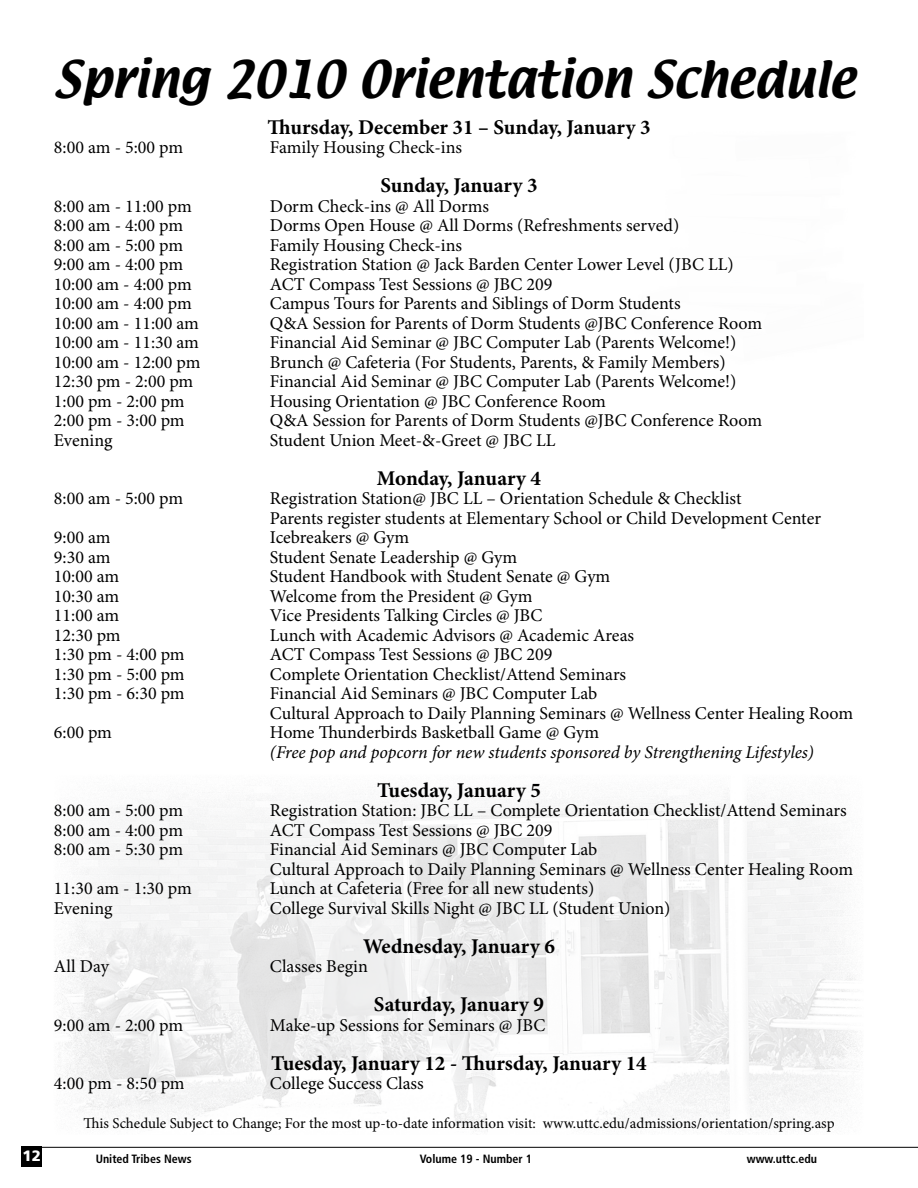
<style>
.page{position:relative;width:918px;height:1188px;background:#fff}
.page>*{position:absolute;margin:0;border:0;box-sizing:border-box;transform-origin:0 0}
.t1{font:45px "Textile";color:#000}
.t2{font:700 21px "Minion Pro";color:#000}
.t3{font:18px/19.5px "Minion Pro";color:#000}
.t4{font:italic 18px "Minion Pro";letter-spacing:-.01em;color:#000}
.t5{font:15px "Minion Pro";letter-spacing:-.005em;color:#000}
.t6{font:900 15px "Frutiger";color:#fff}
.t7{font:700 condensed 12px "Frutiger";color:#000}
</style>
<div class="page">
<div style="left:21px;top:1146px;width:21px;height:21px;background:#000"></div>
<hr style="left:22px;top:1147px;width:896px;height:1px;background:#000">
<img style="left:58px;top:787px;width:804px;height:345px">
<h1 class="t1" style="left:54px;top:48px;width:803px">Spring 2010 Orientation Schedule</h1>
<p class="t2" style="left:267px;top:112px;width:385px">Thursday, December 31 – Sunday, January 3</p>
<p class="t3" style="left:54px;top:138px;width:131px">8:00 am - 5:00 pm</p>
<p class="t3" style="left:270px;top:138px;width:194px">Family Housing Check-ins</p>
<p class="t2" style="left:380px;top:171px;width:159px">Sunday, January 3</p>
<p class="t3" style="left:54px;top:196px;width:139px">8:00 am - 11:00 pm</p>
<p class="t3" style="left:270px;top:196px;width:221px">Dorm Check-ins @ All Dorms</p>
<p class="t3" style="left:54px;top:216px;width:131px">8:00 am - 4:00 pm</p>
<p class="t3" style="left:270px;top:216px;width:411px">Dorms Open House @ All Dorms (Refreshments served)</p>
<p class="t3" style="left:54px;top:235px;width:131px">8:00 am - 5:00 pm</p>
<p class="t3" style="left:270px;top:235px;width:194px">Family Housing Check-ins</p>
<p class="t3" style="left:54px;top:255px;width:131px">9:00 am - 4:00 pm</p>
<p class="t3" style="left:270px;top:255px;width:465px">Registration Station @ Jack Barden Center Lower Level (JBC LL)</p>
<p class="t3" style="left:54px;top:274px;width:139px">10:00 am - 4:00 pm</p>
<p class="t3" style="left:270px;top:274px;width:284px">ACT Compass Test Sessions @ JBC 209</p>
<p class="t3" style="left:54px;top:294px;width:139px">10:00 am - 4:00 pm</p>
<p class="t3" style="left:270px;top:294px;width:412px">Campus Tours for Parents and Siblings of Dorm Students</p>
<p class="t3" style="left:54px;top:313px;width:147px">10:00 am - 11:00 am</p>
<p class="t3" style="left:270px;top:313px;width:494px">Q&amp;A Session for Parents of Dorm Students @JBC Conference Room</p>
<p class="t3" style="left:54px;top:333px;width:147px">10:00 am - 11:30 am</p>
<p class="t3" style="left:270px;top:333px;width:468px">Financial Aid Seminar @ JBC Computer Lab (Parents Welcome!)</p>
<p class="t3" style="left:54px;top:352px;width:148px">10:00 am - 12:00 pm</p>
<p class="t3" style="left:270px;top:352px;width:457px">Brunch @ Cafeteria (For Students, Parents, &amp; Family Members)</p>
<p class="t3" style="left:54px;top:372px;width:141px">12:30 pm - 2:00 pm</p>
<p class="t3" style="left:270px;top:372px;width:468px">Financial Aid Seminar @ JBC Computer Lab (Parents Welcome!)</p>
<p class="t3" style="left:54px;top:391px;width:132px">1:00 pm - 2:00 pm</p>
<p class="t3" style="left:270px;top:391px;width:338px">Housing Orientation @ JBC Conference Room</p>
<p class="t3" style="left:54px;top:411px;width:132px">2:00 pm - 3:00 pm</p>
<p class="t3" style="left:270px;top:411px;width:494px">Q&amp;A Session for Parents of Dorm Students @JBC Conference Room</p>
<p class="t3" style="left:54px;top:430px;width:60px">Evening</p>
<p class="t3" style="left:270px;top:430px;width:287px">Student Union Meet-&amp;-Greet @ JBC LL</p>
<p class="t2" style="left:377px;top:463px;width:166px">Monday, January 4</p>
<p class="t3" style="left:54px;top:489px;width:131px">8:00 am - 5:00 pm</p>
<p class="t3" style="left:270px;top:489px;width:553px">Registration Station@ JBC LL – Orientation Schedule &amp; Checklist<br>Parents register students at Elementary School or Child Development Center</p>
<p class="t3" style="left:54px;top:528px;width:58px">9:00 am</p>
<p class="t3" style="left:270px;top:528px;width:141px">Icebreakers @ Gym</p>
<p class="t3" style="left:54px;top:547px;width:58px">9:30 am</p>
<p class="t3" style="left:270px;top:547px;width:249px">Student Senate Leadership @ Gym</p>
<p class="t3" style="left:54px;top:567px;width:67px">10:00 am</p>
<p class="t3" style="left:270px;top:567px;width:342px">Student Handbook with Student Senate @ Gym</p>
<p class="t3" style="left:54px;top:586px;width:67px">10:30 am</p>
<p class="t3" style="left:270px;top:586px;width:264px">Welcome from the President @ Gym</p>
<p class="t3" style="left:54px;top:606px;width:67px">11:00 am</p>
<p class="t3" style="left:270px;top:606px;width:274px">Vice Presidents Talking Circles @ JBC</p>
<p class="t3" style="left:54px;top:625px;width:68px">12:30 pm</p>
<p class="t3" style="left:270px;top:625px;width:366px">Lunch with Academic Advisors @ Academic Areas</p>
<p class="t3" style="left:54px;top:645px;width:132px">1:30 pm - 4:00 pm</p>
<p class="t3" style="left:270px;top:645px;width:284px">ACT Compass Test Sessions @ JBC 209</p>
<p class="t3" style="left:54px;top:664px;width:132px">1:30 pm - 5:00 pm</p>
<p class="t3" style="left:270px;top:664px;width:358px">Complete Orientation Checklist/Attend Seminars</p>
<p class="t3" style="left:54px;top:684px;width:132px">1:30 pm - 6:30 pm</p>
<p class="t3" style="left:270px;top:684px;width:585px">Financial Aid Seminars @ JBC Computer Lab<br>Cultural Approach to Daily Planning Seminars @ Wellness Center Healing Room</p>
<p class="t3" style="left:54px;top:723px;width:60px">6:00 pm</p>
<p class="t3" style="left:270px;top:723px;width:331px">Home Thunderbirds Basketball Game @ Gym</p>
<p class="t4" style="left:270px;top:740px;width:545px">(Free pop and popcorn for new students sponsored by Strengthening Lifestyles)</p>
<p class="t2" style="left:377px;top:775px;width:165px">Tuesday, January 5</p>
<p class="t3" style="left:54px;top:801px;width:131px">8:00 am - 5:00 pm</p>
<p class="t3" style="left:270px;top:801px;width:578px">Registration Station: JBC LL – Complete Orientation Checklist/Attend Seminars</p>
<p class="t3" style="left:54px;top:820px;width:131px">8:00 am - 4:00 pm</p>
<p class="t3" style="left:270px;top:820px;width:284px">ACT Compass Test Sessions @ JBC 209</p>
<p class="t3" style="left:54px;top:840px;width:131px">8:00 am - 5:30 pm</p>
<p class="t3" style="left:270px;top:840px;width:585px">Financial Aid Seminars @ JBC Computer Lab<br>Cultural Approach to Daily Planning Seminars @ Wellness Center Healing Room</p>
<p class="t3" style="left:54px;top:879px;width:139px">11:30 am - 1:30 pm</p>
<p class="t3" style="left:270px;top:879px;width:326px">Lunch at Cafeteria (Free for all new students)</p>
<p class="t3" style="left:54px;top:898px;width:60px">Evening</p>
<p class="t3" style="left:270px;top:898px;width:402px">College Survival Skills Night @ JBC LL (Student Union)</p>
<p class="t2" style="left:363px;top:931px;width:193px">Wednesday, January 6</p>
<p class="t3" style="left:54px;top:957px;width:56px">All Day</p>
<p class="t3" style="left:270px;top:957px;width:99px">Classes Begin</p>
<p class="t2" style="left:374px;top:990px;width:172px">Saturday, January 9</p>
<p class="t3" style="left:54px;top:1015px;width:131px">9:00 am - 2:00 pm</p>
<p class="t3" style="left:270px;top:1015px;width:277px">Make-up Sessions for Seminars @ JBC</p>
<p class="t2" style="left:271px;top:1048px;width:377px">Tuesday, January 12 - Thursday, January 14</p>
<p class="t3" style="left:54px;top:1074px;width:132px">4:00 pm - 8:50 pm</p>
<p class="t3" style="left:270px;top:1074px;width:155px">College Success Class</p>
<p class="t5" style="left:83px;top:1113px;width:753px">This Schedule Subject to Change; For the most up-to-date information visit: www.uttc.edu/admissions/orientation/spring.asp</p>
<p class="t6" style="left:23px;top:1147px;width:20px">12</p>
<p class="t7" style="left:96px;top:1151px;width:97px">United Tribes News</p>
<p class="t7" style="left:420px;top:1151px;width:114px">Volume 19 - Number 1</p>
<p class="t7" style="left:747px;top:1151px;width:72px">www.uttc.edu</p>
</div>
